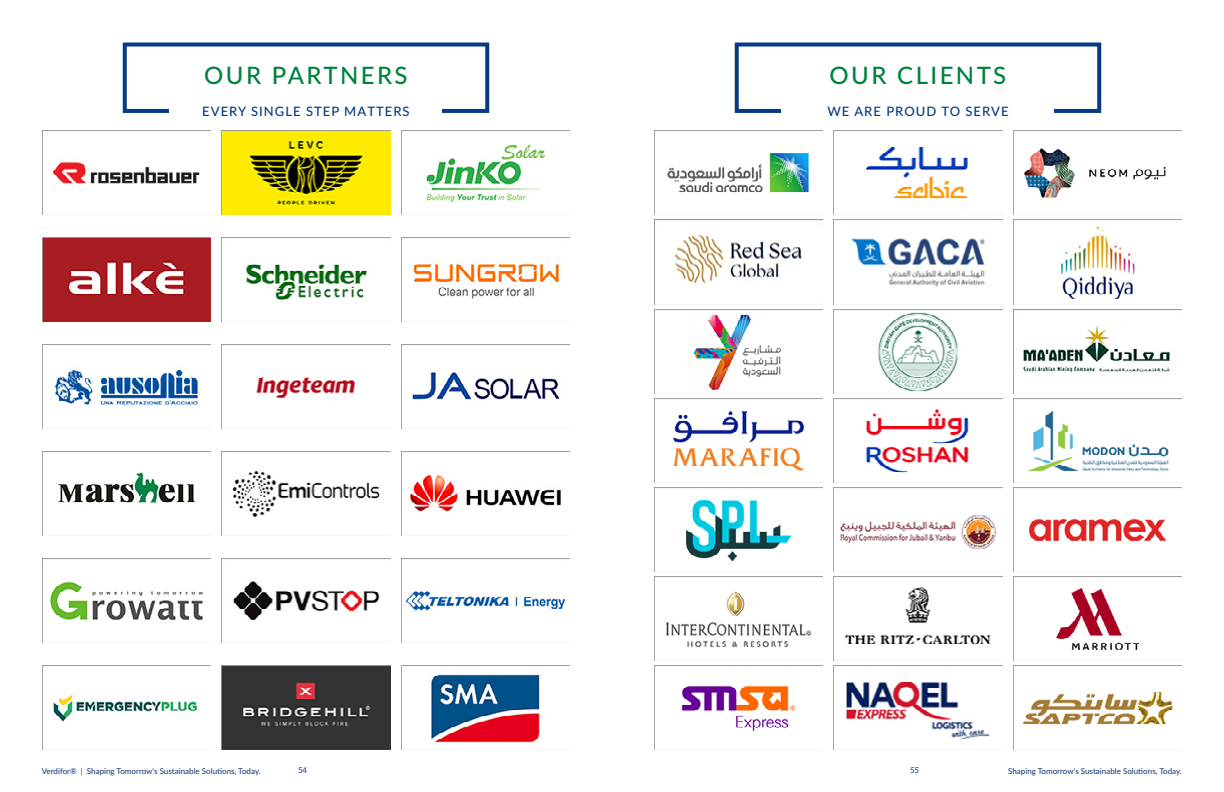
<style>
.page{position:relative;width:1224px;height:792px;background:#fff}
.page>*{position:absolute;margin:0;border:0;box-sizing:border-box;transform-origin:0 0}
.t1{font:500 24px "Lato";letter-spacing:.1em;color:#00823f}
.t2{font:500 13px "Lato";letter-spacing:.08em;color:#053b84}
.t3{font:500 8px "Lato";color:#20427f}
</style>
<div class="page">
<div style="left:123px;top:43px;width:366px;height:70px;border:4px solid #053b84"></div>
<div style="left:735px;top:43px;width:366px;height:70px;border:4px solid #053b84"></div>
<div style="left:170px;top:100px;width:272px;height:21px;background:#fff"></div>
<div style="left:782px;top:100px;width:272px;height:21px;background:#fff"></div>
<img style="left:52px;top:162px;width:148px;height:22px">
<img style="left:222px;top:131px;width:168px;height:84px">
<img style="left:401px;top:131px;width:145px;height:84px">
<img style="left:667px;top:153px;width:142px;height:40px">
<img style="left:865px;top:147px;width:103px;height:52px">
<img style="left:1013px;top:131px;width:153px;height:84px">
<img style="left:655px;top:220px;width:168px;height:64px">
<img style="left:834px;top:220px;width:168px;height:67px">
<img style="left:1013px;top:220px;width:168px;height:84px">
<img style="left:655px;top:309px;width:168px;height:82px">
<img style="left:834px;top:309px;width:168px;height:83px">
<img style="left:1013px;top:309px;width:168px;height:84px">
<img style="left:655px;top:398px;width:168px;height:73px">
<img style="left:834px;top:398px;width:168px;height:75px">
<img style="left:1013px;top:398px;width:168px;height:84px">
<img style="left:655px;top:487px;width:168px;height:74px">
<img style="left:834px;top:487px;width:168px;height:62px">
<img style="left:1013px;top:487px;width:168px;height:84px">
<img style="left:655px;top:576px;width:168px;height:72px">
<img style="left:834px;top:576px;width:168px;height:69px">
<img style="left:1013px;top:576px;width:168px;height:84px">
<img style="left:655px;top:665px;width:168px;height:67px">
<img style="left:834px;top:665px;width:168px;height:75px">
<img style="left:1013px;top:665px;width:168px;height:84px">
<img style="left:246px;top:264px;width:121px;height:37px">
<img style="left:401px;top:238px;width:159px;height:84px">
<img style="left:54px;top:369px;width:144px;height:37px">
<img style="left:256px;top:377px;width:100px;height:22px">
<img style="left:401px;top:345px;width:160px;height:84px">
<img style="left:401px;top:452px;width:160px;height:84px">
<img style="left:58px;top:472px;width:137px;height:32px">
<img style="left:232px;top:470px;width:148px;height:48px">
<img style="left:50px;top:581px;width:153px;height:39px">
<img style="left:233px;top:581px;width:147px;height:39px">
<img style="left:401px;top:559px;width:164px;height:84px">
<img style="left:43px;top:665px;width:168px;height:57px">
<img style="left:222px;top:665px;width:168px;height:84px">
<img style="left:401px;top:665px;width:168px;height:84px">
<img style="left:43px;top:238px;width:168px;height:84px">
<h1 class="t1" style="left:204px;top:58px;width:205px">OUR PARTNERS</h1>
<h1 class="t1" style="left:830px;top:58px;width:178px">OUR CLIENTS</h1>
<h2 class="t2" style="left:202px;top:102px;width:209px">EVERY SINGLE STEP MATTERS</h2>
<h2 class="t2" style="left:827px;top:102px;width:183px">WE ARE PROUD TO SERVE</h2>
<p class="t3" style="left:42px;top:765px;width:221px">Verdifor® | Shaping Tomorrow's Sustainable Solutions, Today.</p>
<p class="t3" style="left:298px;top:764px;width:11px">54</p>
<p class="t3" style="left:910px;top:764px;width:11px">55</p>
<p class="t3" style="left:1008px;top:765px;width:175px">Shaping Tomorrow's Sustainable Solutions, Today.</p>
</div>
